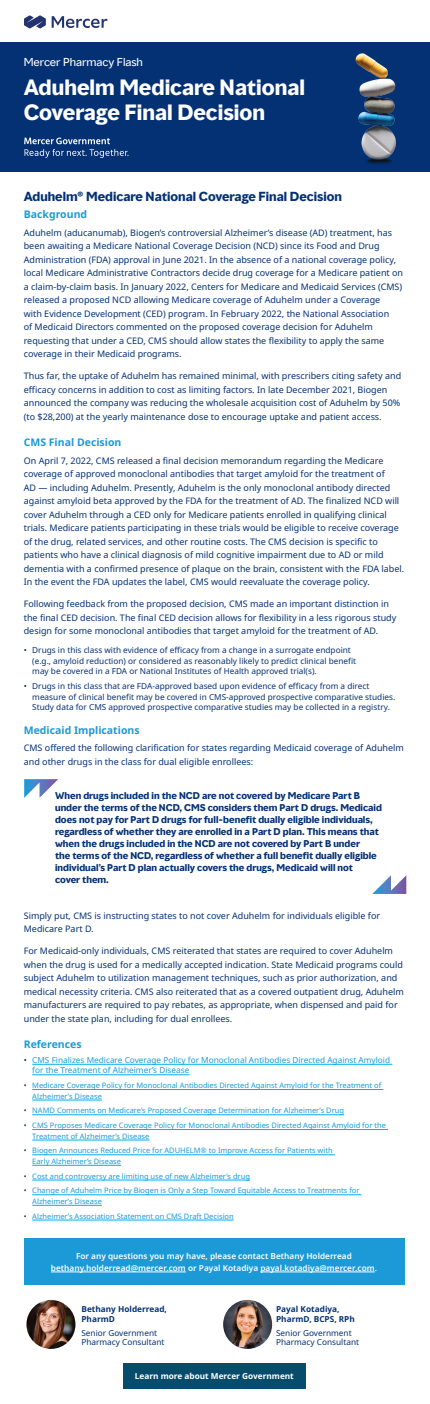
<style>
.page{position:relative;width:430px;height:1404px;background:#fff}
.page>*{position:absolute;margin:0;border:0;box-sizing:border-box;transform-origin:0 0}
.t1{font:700 20.25px/24.8px "MMC Display";color:#fff}
.t2{font:700 12px "MMC Display";color:#043174}
.t3{font:700 10.5px "Noto Sans";color:#1b9ad7}
.t4{font:10.5px "MMC Display";color:#fff}
.t5{font:9px/13.5px "Noto Sans";color:#043174}
.t6{font:700 9px/12px "MMC Display";color:#043174}
.t7{font:8.25px/10.5px "Noto Sans";color:#043174}
.t8{font:600 8.25px/12px "Noto Sans";color:#fff;text-align:center}
.t9{font:8.25px/10.5px "Noto Sans";color:#1b9ad7}
.t10{font:700 8.25px/10.5px "Noto Sans";color:#043174}
.t11{font:700 8.25px "Noto Sans";color:#fff}
.t12{font:7.5px/10.5px "Noto Sans";color:#1b9ad7}
.s1{color:#043174}
</style>
<div class="page">
<div style="left:0;top:42px;width:430px;height:130px;background:#043174"></div>
<svg style="left:52px;top:16px;width:55px;height:12px"></svg>
<svg style="left:24px;top:15px;width:22px;height:13px"></svg>
<div style="left:123px;top:1364px;width:182px;height:25px;background:#084c6b"></div>
<img style="left:26px;top:1300px;width:49px;height:49px;border-radius:24px">
<img style="left:223px;top:1300px;width:49px;height:49px;border-radius:24px">
<svg style="left:24px;top:138px;width:104px;height:20px"></svg>
<img style="left:355px;top:53px;width:41px;height:111px">
<svg style="left:24px;top:779px;width:34px;height:19px"></svg>
<svg style="left:372px;top:875px;width:34px;height:19px"></svg>
<hr style="left:32px;top:1064px;width:360px;height:1px;background:#00aeef">
<hr style="left:32px;top:1075px;width:157px;height:1px;background:#00aeef">
<hr style="left:32px;top:1089px;width:351px;height:1px;background:#00aeef">
<hr style="left:32px;top:1100px;width:70px;height:1px;background:#00aeef">
<hr style="left:32px;top:1115px;width:312px;height:1px;background:#00aeef">
<hr style="left:32px;top:1129px;width:356px;height:1px;background:#00aeef">
<hr style="left:32px;top:1140px;width:117px;height:1px;background:#00aeef">
<hr style="left:32px;top:1155px;width:303px;height:1px;background:#00aeef">
<hr style="left:32px;top:1165px;width:89px;height:1px;background:#00aeef">
<hr style="left:32px;top:1180px;width:218px;height:1px;background:#00aeef">
<hr style="left:32px;top:1195px;width:329px;height:1px;background:#00aeef">
<hr style="left:32px;top:1205px;width:70px;height:1px;background:#00aeef">
<hr style="left:32px;top:1220px;width:202px;height:1px;background:#00aeef">
<div style="left:24px;top:1238px;width:381px;height:47px;background:#1b9ad7"></div>
<hr style="left:51px;top:1272px;width:135px;height:1px;background:#fff">
<hr style="left:260px;top:1272px;width:114px;height:1px;background:#fff">
<p class="t4" style="left:24px;top:55px;width:121px">Mercer Pharmacy Flash</p>
<h1 class="t1" style="left:24px;top:76px;width:283px">Aduhelm Medicare National<br>Coverage Final Decision</h1>
<h2 class="t2" style="left:24px;top:188px;width:319px">Aduhelm® Medicare National Coverage Final Decision</h2>
<p class="t3" style="left:24px;top:207px;width:65px">Background</p>
<p class="t5" style="left:24px;top:226px;width:381px">Aduhelm (aducanumab), Biogen’s controversial Alzheimer’s disease (AD) treatment, has been awaiting a Medicare National Coverage Decision (NCD) since its Food and Drug Administration (FDA) approval in June 2021. In the absence of a national coverage policy, local Medicare Administrative Contractors decide drug coverage for a Medicare patient on a claim-by-claim basis. In January 2022, Centers for Medicare and Medicaid Services (CMS) released a proposed NCD allowing Medicare coverage of Aduhelm under a Coverage<br>with Evidence Development (CED) program. In February 2022, the National Association<br>of Medicaid Directors commented on the proposed coverage decision for Aduhelm requesting that under a CED, CMS should allow states the flexibility to apply the same coverage in their Medicaid programs.</p>
<p class="t5" style="left:24px;top:370px;width:379px">Thus far, the uptake of Aduhelm has remained minimal, with prescribers citing safety and efficacy concerns in addition to cost as limiting factors. In late December 2021, Biogen announced the company was reducing the wholesale acquisition cost of Aduhelm by 50% (to $28,200) at the yearly maintenance dose to encourage uptake and patient access.</p>
<p class="t3" style="left:24px;top:435px;width:99px">CMS Final Decision</p>
<p class="t5" style="left:24px;top:454px;width:382px">On April 7, 2022, CMS released a final decision memorandum regarding the Medicare coverage of approved monoclonal antibodies that target amyloid for the treatment of<br>AD — including Aduhelm. Presently, Aduhelm is the only monoclonal antibody directed against amyloid beta approved by the FDA for the treatment of AD. The finalized NCD will cover Aduhelm through a CED only for Medicare patients enrolled in qualifying clinical trials. Medicare patients participating in these trials would be eligible to receive coverage of the drug, related services, and other routine costs. The CMS decision is specific to patients who have a clinical diagnosis of mild cognitive impairment due to AD or mild dementia with a confirmed presence of plaque on the brain, consistent with the FDA label.<br>In the event the FDA updates the label, CMS would reevaluate the coverage policy.</p>
<p class="t5" style="left:24px;top:598px;width:374px">Following feedback from the proposed decision, CMS made an important distinction in the final CED decision. The final CED decision allows for flexibility in a less rigorous study design for some monoclonal antibodies that target amyloid for the treatment of AD.</p>
<p class="t7" style="left:32px;top:645px;width:325px;text-indent:-9px">• Drugs in this class with evidence of efficacy from a change in a surrogate endpoint (e.g., amyloid reduction) or considered as reasonably likely to predict clinical benefit may be covered in a FDA or National Institutes of Health approved trial(s).</p>
<p class="t7" style="left:32px;top:681px;width:364px;text-indent:-9px">• Drugs in this class that are FDA-approved based upon evidence of efficacy from a direct measure of clinical benefit may be covered in CMS-approved prospective comparative studies.<br>Study data for CMS approved prospective comparative studies may be collected in a registry.</p>
<p class="t3" style="left:24px;top:722px;width:117px">Medicaid Implications</p>
<p class="t5" style="left:24px;top:742px;width:382px">CMS offered the following clarification for states regarding Medicaid coverage of Aduhelm and other drugs in the class for dual eligible enrollees:</p>
<p class="t6" style="left:55px;top:790px;width:328px">When drugs included in the NCD are not covered by Medicare Part B under the terms of the NCD, CMS considers them Part D drugs. Medicaid does not pay for Part D drugs for full-benefit dually eligible individuals, regardless of whether they are enrolled in a Part D plan. This means that when the drugs included in the NCD are not covered by Part B under<br>the terms of the NCD, regardless of whether a full benefit dually eligible individual’s Part D plan actually covers the drugs, Medicaid will not<br>cover them.</p>
<p class="t5" style="left:24px;top:909px;width:358px">Simply put, CMS is instructing states to not cover Aduhelm for individuals eligible for<br>Medicare Part D.</p>
<p class="t5" style="left:24px;top:944px;width:381px">For Medicaid-only individuals, CMS reiterated that states are required to cover Aduhelm when the drug is used for a medically accepted indication. State Medicaid programs could subject Aduhelm to utilization management techniques, such as prior authorization, and medical necessity criteria. CMS also reiterated that as a covered outpatient drug, Aduhelm manufacturers are required to pay rebates, as appropriate, when dispensed and paid for under the state plan, including for dual enrollees.</p>
<p class="t3" style="left:24px;top:1037px;width:59px">References</p>
<p class="t9" style="left:32px;top:1055px;width:359px;text-indent:-9px"><span class="s1">•</span> CMS Finalizes Medicare Coverage Policy for Monoclonal Antibodies Directed Against Amyloid for the Treatment of Alzheimer’s Disease</p>
<p class="t12" style="left:32px;top:1080px;width:350px;text-indent:-9px"><span class="s1">•</span> Medicare Coverage Policy for Monoclonal Antibodies Directed Against Amyloid for the Treatment of<br>Alzheimer’s Disease</p>
<p class="t12" style="left:24px;top:1105px;width:322px"><span class="s1">•</span> NAMD Comments on Medicare’s Proposed Coverage Determination for Alzheimer’s Drug</p>
<p class="t12" style="left:32px;top:1120px;width:355px;text-indent:-9px"><span class="s1">•</span> CMS Proposes Medicare Coverage Policy for Monoclonal Antibodies Directed Against Amyloid for the<br>Treatment of Alzheimer’s Disease</p>
<p class="t12" style="left:32px;top:1145px;width:302px;text-indent:-9px"><span class="s1">•</span> Biogen Announces Reduced Price for ADUHELM® to Improve Access for Patients with<br>Early Alzheimer’s Disease</p>
<p class="t12" style="left:24px;top:1171px;width:228px"><span class="s1">•</span> Cost and controversy are limiting use of new Alzheimer’s drug</p>
<p class="t12" style="left:32px;top:1186px;width:329px;text-indent:-9px"><span class="s1">•</span> Change of Aduhelm Price by Biogen is Only a Step Toward Equitable Access to Treatments for<br>Alzheimer’s Disease</p>
<p class="t12" style="left:24px;top:1211px;width:211px"><span class="s1">•</span> Alzheimer’s Association Statement on CMS Draft Decision</p>
<p class="t8" style="left:51px;top:1250px;width:327px">For any questions you may have, please contact Bethany Holderread bethany.holderread@mercer.com or Payal Kotadiya payal.kotadiya@mercer.com.</p>
<p class="t10" style="left:276px;top:1304px;width:80px">Payal Kotadiya,<br>PharmD, BCPS, RPh</p>
<p class="t7" style="left:276px;top:1328px;width:84px;line-height:9.8px">Senior Government<br>Pharmacy Consultant</p>
<p class="t10" style="left:81px;top:1304px;width:87px">Bethany Holderread,<br>PharmD</p>
<p class="t7" style="left:81px;top:1328px;width:84px;line-height:9.8px">Senior Government<br>Pharmacy Consultant</p>
<p class="t11" style="left:135px;top:1370px;width:160px">Learn more about Mercer Government</p>
</div>
